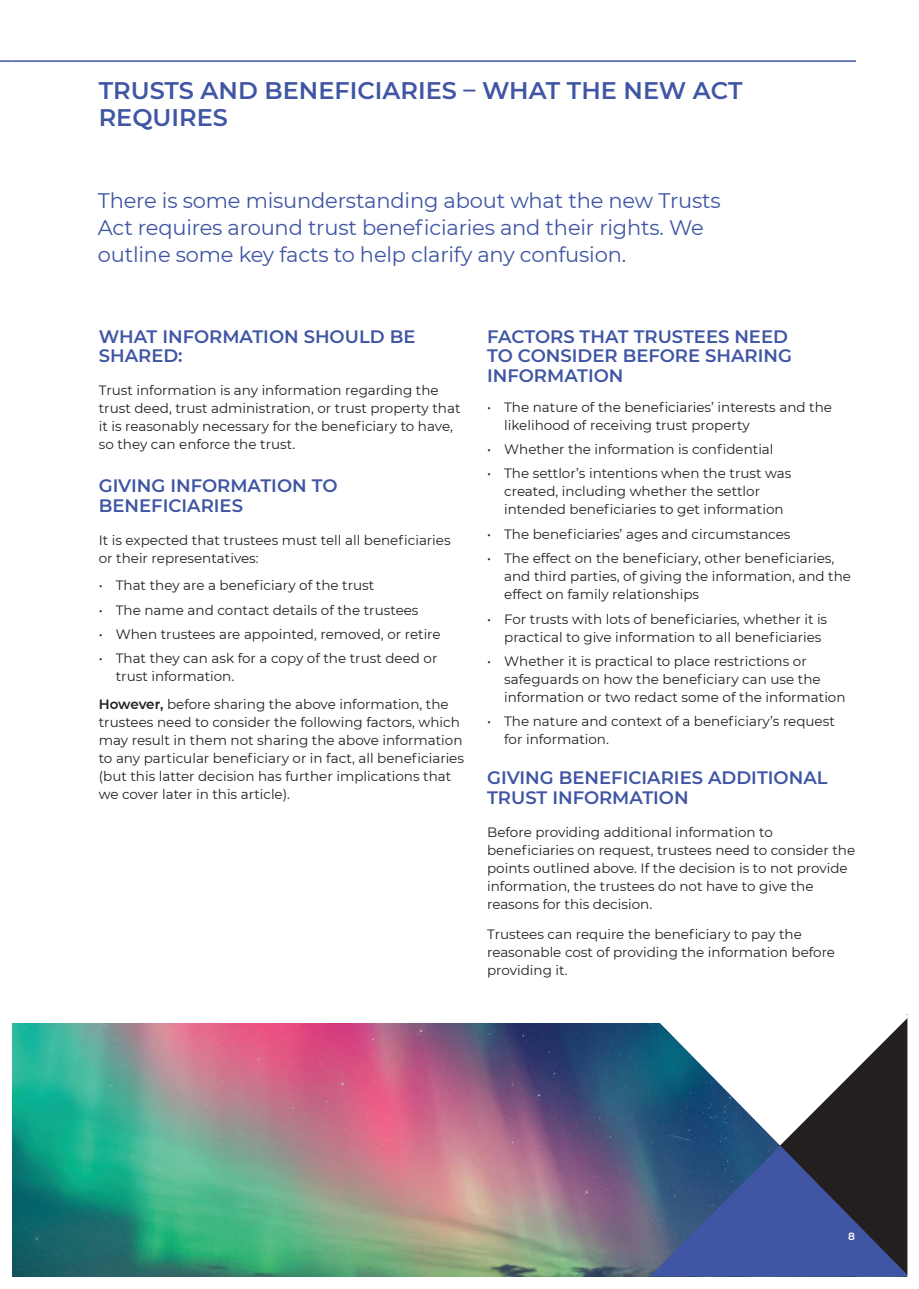
<style>
.page{position:relative;width:919px;height:1289px;background:#fff}
.page>*{position:absolute;margin:0;border:0;box-sizing:border-box;transform-origin:0 0}
.t1{font:600 24px/27px "Montserrat";color:#4055a4}
.Main-intro{font:21px/27px "Montserrat";letter-spacing:-.01em;color:#4055a4}
.H2-Indigo{font:600 18px/19.5px "Montserrat";color:#4055a4}
.Body{font:13.5px/18px "Montserrat";color:#231f20}
.Pagination{font:600 10.5px "Montserrat";color:#fff}
.s1{font-weight:600}
</style>
<div class="page">
<svg style="left:0;top:60px;width:13px;height:2px"></svg>
<hr style="left:13px;top:60px;width:843px;height:2px;background:#4055a4">
<img style="left:13px;top:1023px;width:636px;height:253px">
<svg style="left:649px;top:1014px;width:259px;height:262px"></svg>
<h1 class="t1" style="left:99px;top:76px;width:645px">TRUSTS AND BENEFICIARIES – WHAT THE NEW ACT<br>REQUIRES</h1>
<p class="Main-intro" style="left:98px;top:186px;width:624px">There is some misunderstanding about what the new Trusts<br>Act requires around trust beneficiaries and their rights. We outline some key facts to help clarify any confusion.</p>
<p class="H2-Indigo" style="left:99px;top:326px;width:318px">WHAT INFORMATION SHOULD BE<br>SHARED:</p>
<p class="Body" style="left:99px;top:381px;width:363px">Trust information is any information regarding the trust deed, trust administration, or trust property that it is reasonably necessary for the beneficiary to have, so they can enforce the trust.</p>
<p class="H2-Indigo" style="left:99px;top:475px;width:240px">GIVING INFORMATION TO<br>BENEFICIARIES</p>
<p class="Body" style="left:99px;top:530px;width:353px">It is expected that trustees must tell all beneficiaries or their representatives:</p>
<p class="Body" style="left:99px;top:576px;width:277px">• That they are a beneficiary of the trust</p>
<p class="Body" style="left:99px;top:600px;width:321px">• The name and contact details of the trustees</p>
<p class="Body" style="left:99px;top:624px;width:343px">• When trustees are appointed, removed, or retire</p>
<p class="Body" style="left:116px;top:649px;width:323px;text-indent:-17px">• That they can ask for a copy of the trust deed or trust information.</p>
<p class="Body" style="left:99px;top:694px;width:367px"><span class="s1">However,</span> before sharing the above information, the trustees need to consider the following factors, which may result in them not sharing the above information to any particular beneficiary or in fact, all beneficiaries (but this latter decision has further implications that we cover later in this article).</p>
<p class="H2-Indigo" style="left:487px;top:326px;width:306px">FACTORS THAT TRUSTEES NEED<br>TO CONSIDER BEFORE SHARING<br>INFORMATION</p>
<p class="Body" style="left:504px;top:397px;width:329px;text-indent:-17px">• The nature of the beneficiaries’ interests and the likelihood of receiving trust property</p>
<p class="Body" style="left:487px;top:440px;width:288px">• Whether the information is confidential</p>
<p class="Body" style="left:504px;top:464px;width:289px;text-indent:-17px">• The settlor’s intentions when the trust was created, including whether the settlor intended beneficiaries to get information</p>
<p class="Body" style="left:487px;top:524px;width:305px">• The beneficiaries’ ages and circumstances</p>
<p class="Body" style="left:504px;top:549px;width:348px;text-indent:-17px">• The effect on the beneficiary, other beneficiaries, and third parties, of giving the information, and the effect on family relationships</p>
<p class="Body" style="left:504px;top:609px;width:324px;text-indent:-17px">• For trusts with lots of beneficiaries, whether it is practical to give information to all beneficiaries</p>
<p class="Body" style="left:504px;top:651px;width:343px;text-indent:-17px">• Whether it is practical to place restrictions or safeguards on how the beneficiary can use the information or two redact some of the information</p>
<p class="Body" style="left:504px;top:712px;width:332px;text-indent:-17px">• The nature and context of a beneficiary’s request for information.</p>
<p class="H2-Indigo" style="left:487px;top:767px;width:342px">GIVING BENEFICIARIES ADDITIONAL<br>TRUST INFORMATION</p>
<p class="Body" style="left:487px;top:822px;width:369px">Before providing additional information to beneficiaries on request, trustees need to consider the points outlined above. If the decision is to not provide information, the trustees do not have to give the reasons for this decision.</p>
<p class="Body" style="left:487px;top:925px;width:349px">Trustees can require the beneficiary to pay the reasonable cost of providing the information before providing it.</p>
<p class="Pagination" style="left:848px;top:1228px;width:8px">8</p>
</div>
